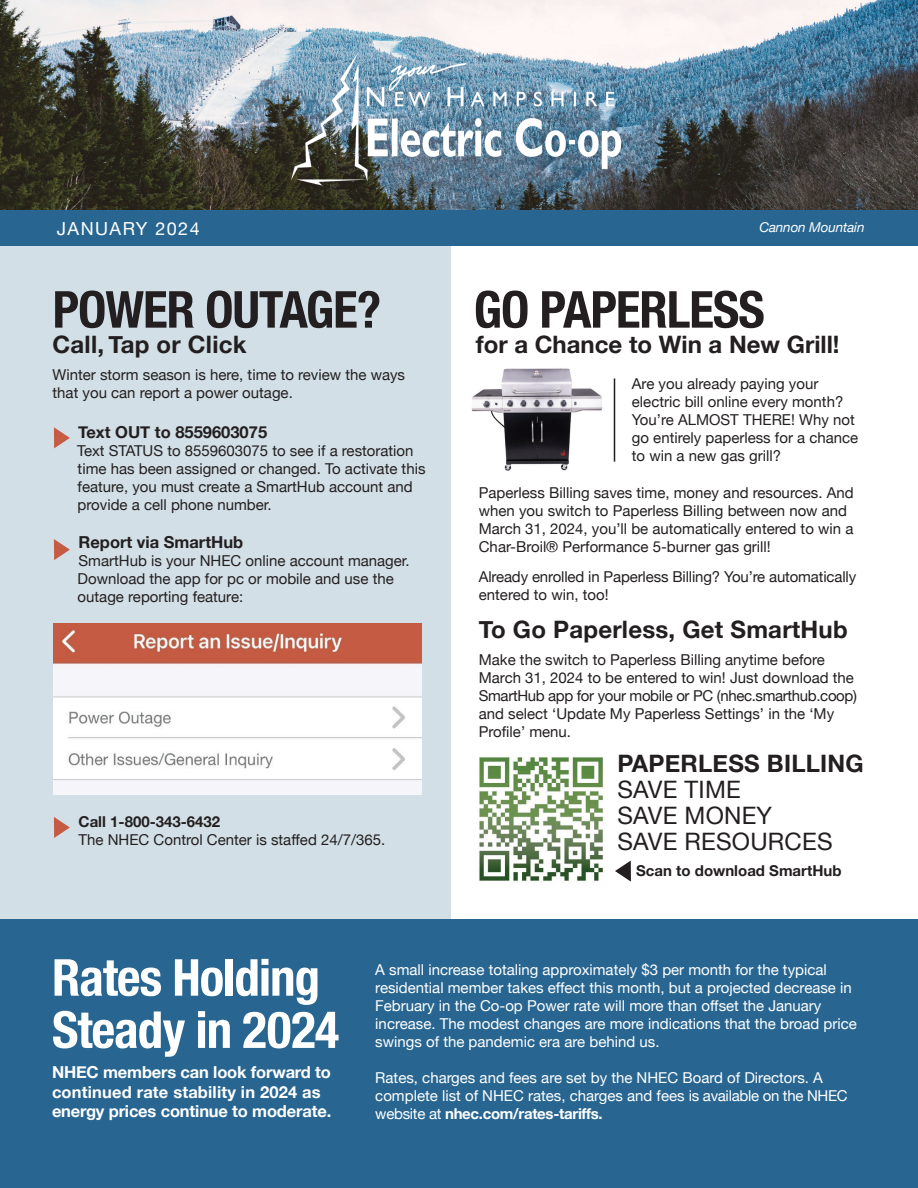
<style>
.page{position:relative;width:918px;height:1188px;background:#fff}
.page>*{position:absolute;margin:0;border:0;box-sizing:border-box;transform-origin:0 0}
.t1{font:700 condensed 51px/52.2px "Helvetica Neue";letter-spacing:-.02em;color:#fff}
.t2{font:700 condensed 51px "Helvetica Neue";letter-spacing:-.02em;color:#231f20}
.t3{font:700 24px "Helvetica Neue";letter-spacing:.01em;color:#231f20}
.t4{font:24px/25.8px "Helvetica Neue";letter-spacing:.01em;color:#231f20}
.t5{font:18px "Helvetica Neue";letter-spacing:.08em;color:#fff}
.t6{font:700 16.5px/19.8px "Helvetica Neue";letter-spacing:-.01em;color:#fff}
.t7{font:700 16.5px "Helvetica Neue";color:#231f20}
.t8{font:15px/18px "Helvetica Neue";color:#231f20}
.t9{font:15px/18px "Helvetica Neue";color:#fff}
.t10{font:700 15px "Helvetica Neue";color:#231f20}
.t11{font:italic 13.5px "Helvetica Neue";letter-spacing:-.01em;color:#fff}
.s1{font-weight:700}
</style>
<div class="page">
<div style="left:0;top:235px;width:451px;height:684px;background:#d2dfe6"></div>
<img style="left:471px;top:368px;width:131px;height:103px">
<div style="left:0;top:919px;width:918px;height:269px;background:#286691"></div>
<img style="left:0;top:0;width:918px;height:210px">
<img style="left:291px;top:52px;width:329px;height:134px">
<div style="left:0;top:210px;width:918px;height:36px;background:#286691"></div>
<img style="left:53px;top:624px;width:368px;height:171px">
<img style="left:479px;top:756px;width:125px;height:126px">
<svg style="left:54px;top:427px;width:16px;height:21px"></svg>
<svg style="left:54px;top:539px;width:16px;height:21px"></svg>
<svg style="left:615px;top:861px;width:16px;height:21px"></svg>
<svg style="left:54px;top:817px;width:16px;height:21px"></svg>
<hr style="left:614px;top:378px;width:1px;height:84px;background:#231f20">
<p class="t5" style="left:57px;top:215px;width:144px">JANUARY 2024</p>
<p class="t11" style="left:759px;top:217px;width:107px">Cannon Mountain</p>
<h1 class="t2" style="left:53px;top:267px;width:330px">POWER OUTAGE?</h1>
<h2 class="t3" style="left:53px;top:326px;width:196px">Call, Tap or Click</h2>
<p class="t8" style="left:53px;top:367px;width:354px">Winter storm season is here, time to review the ways that you can report a power outage.</p>
<p class="t7" style="left:78px;top:419px;width:190px">Text OUT to 8559603075</p>
<p class="t8" style="left:77px;top:443px;width:350px">Text STATUS to 8559603075 to see if a restoration time has been assigned or changed. To activate this feature, you must create a SmartHub account and provide a cell phone number.</p>
<p class="t7" style="left:79px;top:529px;width:166px">Report via SmartHub</p>
<p class="t8" style="left:78px;top:552px;width:334px">SmartHub is your NHEC online account manager.<br>Download the app for pc or mobile and use the outage reporting feature:</p>
<p class="t10" style="left:79px;top:810px;width:143px">Call 1-800-343-6432</p>
<p class="t8" style="left:79px;top:831px;width:308px">The NHEC Control Center is staffed 24/7/365.</p>
<h1 class="t2" style="left:474px;top:267px;width:293px">GO PAPERLESS</h1>
<h2 class="t3" style="left:476px;top:326px;width:365px">for a Chance to Win a New Grill!</h2>
<p class="t8" style="left:632px;top:375px;width:228px">Are you already paying your electric bill online every month?<br>You’re ALMOST THERE! Why not go entirely paperless for a chance to win a new gas grill?</p>
<p class="t8" style="left:479px;top:484px;width:376px">Paperless Billing saves time, money and resources. And when you switch to Paperless Billing between now and March 31, 2024, you’ll be automatically entered to win a Char-Broil® Performance 5-burner gas grill!</p>
<p class="t8" style="left:479px;top:568px;width:379px">Already enrolled in Paperless Billing? You’re automatically entered to win, too!</p>
<h2 class="t3" style="left:479px;top:610px;width:370px">To Go Paperless, Get SmartHub</h2>
<p class="t8" style="left:479px;top:651px;width:380px">Make the switch to Paperless Billing anytime before March 31, 2024 to be entered to win! Just download the SmartHub app for your mobile or PC (nhec.smarthub.coop) and select ‘Update My Paperless Settings’ in the ‘My Profile’ menu.</p>
<h2 class="t3" style="left:617px;top:745px;width:248px">PAPERLESS BILLING</h2>
<h2 class="t4" style="left:617px;top:778px;width:217px">SAVE TIME<br>SAVE MONEY<br>SAVE RESOURCES</h2>
<p class="t10" style="left:636px;top:859px;width:207px">Scan to download SmartHub</p>
<h1 class="t1" style="left:52px;top:948px;width:289px">Rates Holding<br>Steady in 2024</h1>
<p class="t6" style="left:52px;top:1063px;width:281px">NHEC members can look forward to continued rate stability in 2024 as energy prices continue to moderate.</p>
<p class="t9" style="left:375px;top:962px;width:483px">A small increase totaling approximately $3 per month for the typical residential member takes effect this month, but a projected decrease in February in the Co-op Power rate will more than offset the January increase. The modest changes are more indications that the broad price swings of the pandemic era are behind us.</p>
<p class="t9" style="left:375px;top:1070px;width:474px">Rates, charges and fees are set by the NHEC Board of Directors. A complete list of NHEC rates, charges and fees is available on the NHEC website at <span class="s1">nhec.com/rates-tariffs.</span></p>
</div>
